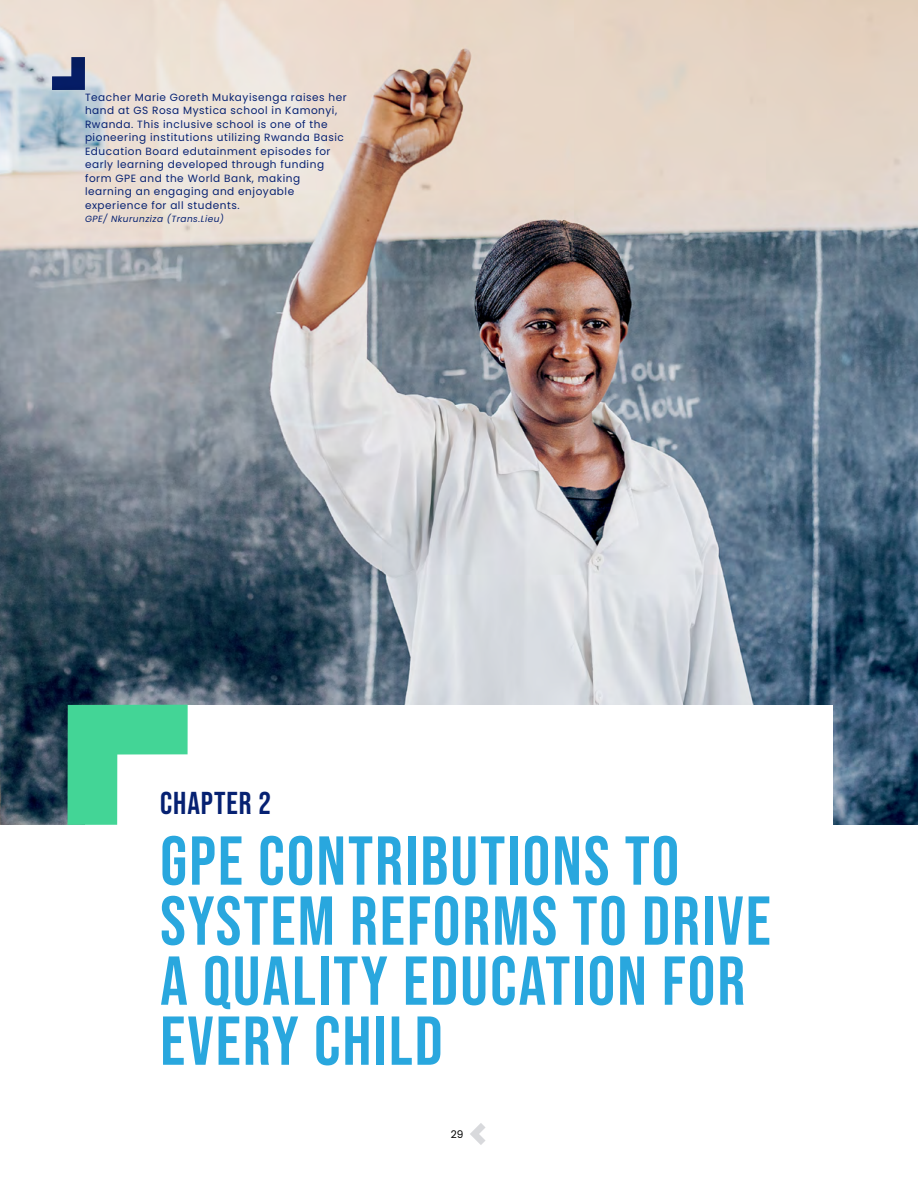
<style>
.page{position:relative;width:918px;height:1188px;background:#fff}
.page>*{position:absolute;margin:0;border:0;box-sizing:border-box;transform-origin:0 0}
.t1{font:69px/60px "Bebas Neue";letter-spacing:.03em;color:#29a7de}
.t2{font:31.5px "Bebas Neue";letter-spacing:.03em;color:#062172}
.t3{font:10.5px/13.5px "Poppins";letter-spacing:.05em;color:#062172}
.t4{font:10.5px "Poppins";color:#000}
.t5{font:italic 9px "Poppins";letter-spacing:.05em;color:#062172}
</style>
<div class="page">
<svg style="left:470px;top:1123px;width:16px;height:22px"></svg>
<img style="left:0;top:0;width:918px;height:825px">
<div style="left:85px;top:705px;width:748px;height:379px;background:#fff"></div>
<svg style="left:52px;top:57px;width:33px;height:33px"></svg>
<svg style="left:68px;top:705px;width:120px;height:120px"></svg>
<p class="t3" style="left:85px;top:91px;width:263px">Teacher Marie Goreth Mukayisenga raises her hand at GS Rosa Mystica school in Kamonyi, Rwanda. This inclusive school is one of the pioneering institutions utilizing Rwanda Basic Education Board edutainment episodes for early learning developed through funding form GPE and the World Bank, making learning an engaging and enjoyable experience for all students.</p>
<p class="t5" style="left:85px;top:214px;width:140px">GPE/ Nkurunziza (Trans.Lieu)</p>
<h2 class="t2" style="left:160px;top:785px;width:112px">CHAPTER 2</h2>
<h1 class="t1" style="left:160px;top:830px;width:612px">GPE CONTRIBUTIONS TO<br>SYSTEM REFORMS TO DRIVE<br>A QUALITY EDUCATION FOR<br>EVERY CHILD</h1>
<p class="t4" style="left:451px;top:1128px;width:14px">29</p>
</div>
